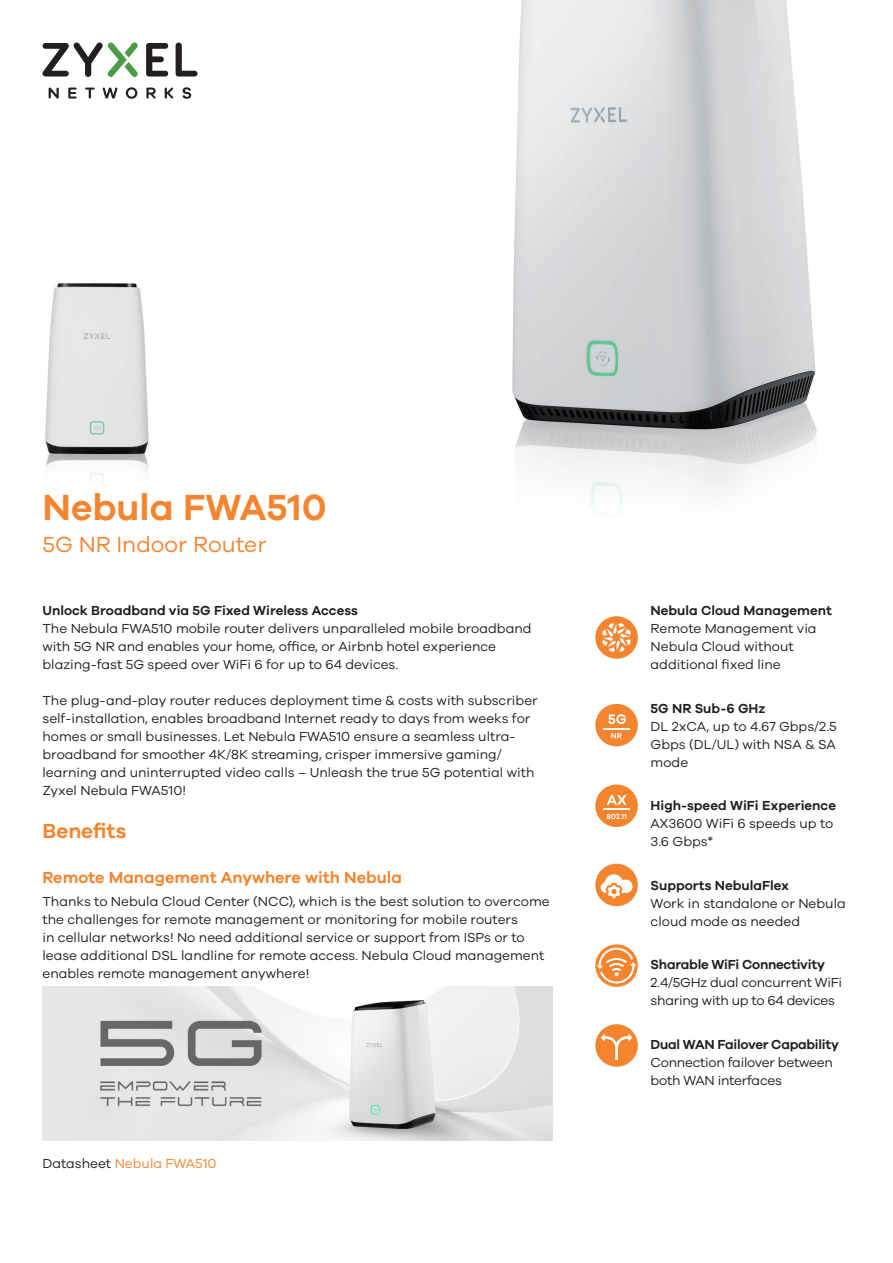
<style>
.page{position:relative;width:893px;height:1263px;background:#fff}
.page>*{position:absolute;margin:0;border:0;box-sizing:border-box;transform-origin:0 0}
.t1{font:600 37.5px "Galano Grotesque";color:#f5842f}
.t2{font:22.5px "Galano Grotesque";color:#f5842f}
.t3{font:600 21px "Galano Grotesque";color:#f5842f}
.t4{font:600 16.5px "Galano Grotesque";color:#f5842f}
.brand_2_0_intro_bene{font:13.5px/18px "Galano Grotesque";color:#231f20}
.brand_2_0_features{font:13.5px/18px "Galano Grotesque";color:#231f20}
.brand_2_0_features-2{font:13.5px/18px "Galano Grotesque";letter-spacing:-.02em;color:#231f20}
.brand_2_0_intro_bene-2{font:600 13.5px "Galano Grotesque";color:#231f20}
.t5{font:13.5px "Galano Grotesque";color:#f5842f}
.s1{color:#231f20}
.s2{font-weight:600}
</style>
<div class="page">
<svg style="left:49px;top:88px;width:10px;height:11px"></svg>
<svg style="left:68px;top:88px;width:9px;height:11px"></svg>
<svg style="left:85px;top:88px;width:10px;height:11px"></svg>
<svg style="left:103px;top:88px;width:15px;height:11px"></svg>
<svg style="left:126px;top:87px;width:11px;height:12px"></svg>
<svg style="left:165px;top:88px;width:9px;height:11px"></svg>
<svg style="left:182px;top:87px;width:9px;height:12px"></svg>
<svg style="left:146px;top:88px;width:10px;height:11px"></svg>
<svg style="left:176px;top:43px;width:21px;height:34px"></svg>
<svg style="left:146px;top:43px;width:22px;height:34px"></svg>
<svg style="left:42px;top:42px;width:96px;height:35px"></svg>
<img style="left:45px;top:283px;width:104px;height:201px">
<img style="left:512px;top:0;width:305px;height:508px">
<div style="left:595px;top:616px;width:43px;height:43px;background:#f5842f;border-radius:50%"></div>
<svg style="left:602px;top:623px;width:29px;height:29px"></svg>
<div style="left:595px;top:704px;width:43px;height:42px;background:#f5842f;border-radius:50%"></div>
<svg style="left:611px;top:733px;width:11px;height:5px"></svg>
<svg style="left:608px;top:714px;width:18px;height:10px"></svg>
<hr style="left:603px;top:728px;width:27px;height:2px;background:#fff">
<div style="left:595px;top:784px;width:43px;height:43px;background:#f5842f;border-radius:50%"></div>
<svg style="left:607px;top:795px;width:19px;height:10px"></svg>
<svg style="left:607px;top:814px;width:19px;height:5px"></svg>
<hr style="left:603px;top:808px;width:27px;height:2px;background:#fff">
<div style="left:595px;top:864px;width:43px;height:42px;background:#f5842f;border-radius:50%"></div>
<svg style="left:601px;top:874px;width:31px;height:24px"></svg>
<svg style="left:595px;top:944px;width:43px;height:43px"></svg>
<svg style="left:596px;top:948px;width:41px;height:35px"></svg>
<div style="left:595px;top:1024px;width:43px;height:43px;background:#f5842f;border-radius:50%"></div>
<svg style="left:601px;top:1033px;width:31px;height:27px"></svg>
<img style="left:43px;top:987px;width:510px;height:154px">
<p class="t1" style="left:43px;top:485px;width:286px">Nebula FWA510</p>
<p class="t2" style="left:43px;top:531px;width:226px">5G NR Indoor Router</p>
<p class="brand_2_0_intro_bene-2" style="left:43px;top:602px;width:317px">Unlock Broadband via 5G Fixed Wireless Access</p>
<p class="brand_2_0_intro_bene" style="left:43px;top:619px;width:490px">The Nebula FWA510 mobile router delivers unparalleled mobile broadband with 5G NR and enables your home, office, or Airbnb hotel experience blazing-fast 5G speed over WiFi 6 for up to 64 devices.</p>
<p class="brand_2_0_intro_bene" style="left:43px;top:691px;width:497px">The plug-and-play router reduces deployment time &amp; costs with subscriber self-installation, enables broadband Internet ready to days from weeks for homes or small businesses. Let Nebula FWA510 ensure a seamless ultra&shy;broadband for smoother 4K/8K streaming, crisper immersive gaming/ learning and uninterrupted video calls – Unleash the true 5G potential with Zyxel Nebula FWA510!</p>
<p class="t3" style="left:43px;top:818px;width:85px">Benefits</p>
<p class="t4" style="left:43px;top:868px;width:361px">Remote Management Anywhere with Nebula</p>
<p class="brand_2_0_intro_bene" style="left:43px;top:892px;width:509px">Thanks to Nebula Cloud Center (NCC), which is the best solution to overcome the challenges for remote management or monitoring for mobile routers<br>in cellular networks! No need additional service or support from ISPs or to lease additional DSL landline for remote access. Nebula Cloud management enables remote management anywhere!</p>
<p class="t5" style="left:43px;top:1155px;width:176px"><span class="s1">Datasheet</span> Nebula FWA510</p>
<p class="brand_2_0_features" style="left:651px;top:601px;width:183px"><span class="s2">Nebula Cloud Management<br></span>Remote Management via<br>Nebula Cloud without additional fixed line</p>
<p class="brand_2_0_features" style="left:651px;top:699px;width:188px"><span class="s2">5G NR Sub-6 GHz<br></span>DL 2xCA, up to 4.67 Gbps/2.5<br>Gbps (DL/UL) with NSA &amp; SA mode</p>
<p class="brand_2_0_features" style="left:651px;top:796px;width:187px"><span class="s2">High-speed WiFi Experience<br></span>AX3600 WiFi 6 speeds up to<br>3.6 Gbps*</p>
<p class="brand_2_0_features" style="left:651px;top:876px;width:197px"><span class="s2">Supports NebulaFlex<br></span>Work in standalone or Nebula cloud mode as needed</p>
<p class="brand_2_0_features-2" style="left:651px;top:955px;width:193px"><span class="s2">Sharable WiFi Connectivity<br></span>2.4/5GHz dual concurrent WiFi sharing with up to 64 devices</p>
<p class="brand_2_0_features-2" style="left:651px;top:1035px;width:190px"><span class="s2">Dual WAN Failover Capability<br></span>Connection failover between both WAN interfaces</p>
</div>
